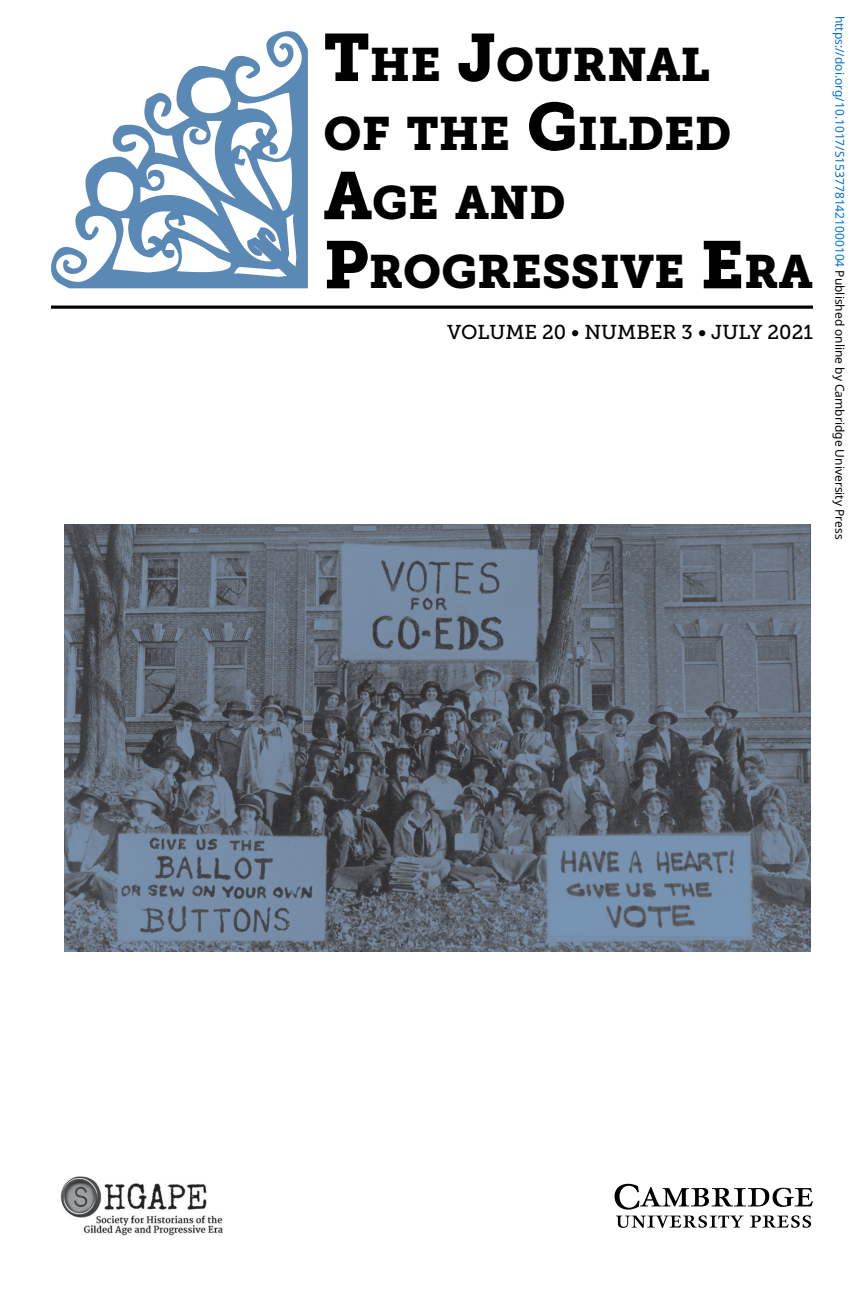
<style>
.page{position:relative;width:864px;height:1296px;background:#fff}
.page>*{position:absolute;margin:0;border:0;box-sizing:border-box;transform-origin:0 0}
.t1{font:46.6px/69.2px "Museo Slab 900";color:#000}
.t2{font:20px "Museo Slab 500";color:#000}
.t3{font:12px "Noto Sans";color:#0172cf}
.s1{font-size:66.4px}
.s2{color:#000}
</style>
<div class="page">
<hr style="left:51px;top:306px;width:762px;height:3px;background:#000">
<svg style="left:51px;top:31px;width:257px;height:257px"></svg>
<img style="left:65px;top:525px;width:746px;height:426px">
<svg style="left:615px;top:1184px;width:198px;height:44px"></svg>
<img style="left:60px;top:1176px;width:163px;height:60px">
<h1 class="t1" style="left:324px;top:31px;width:491px"><span class="s1">T</span>HE <span class="s1">J</span>OURNAL<br>OF THE <span class="s1">G</span>ILDED<br><span class="s1">A</span>GE AND<br><span class="s1">P</span>ROGRESSIVE <span class="s1">E</span>RA</h1>
<h2 class="t2" style="left:447px;top:321px;width:367px">VOLUME 20 • NUMBER 3 • JULY 2021</h2>
<p class="t3" style="left:848px;top:16px;width:525px;rotate:90deg">https://doi.org/10.1017/S1537781421000104 <span class="s2">Published online by Cambridge University Press</span></p>
</div>
